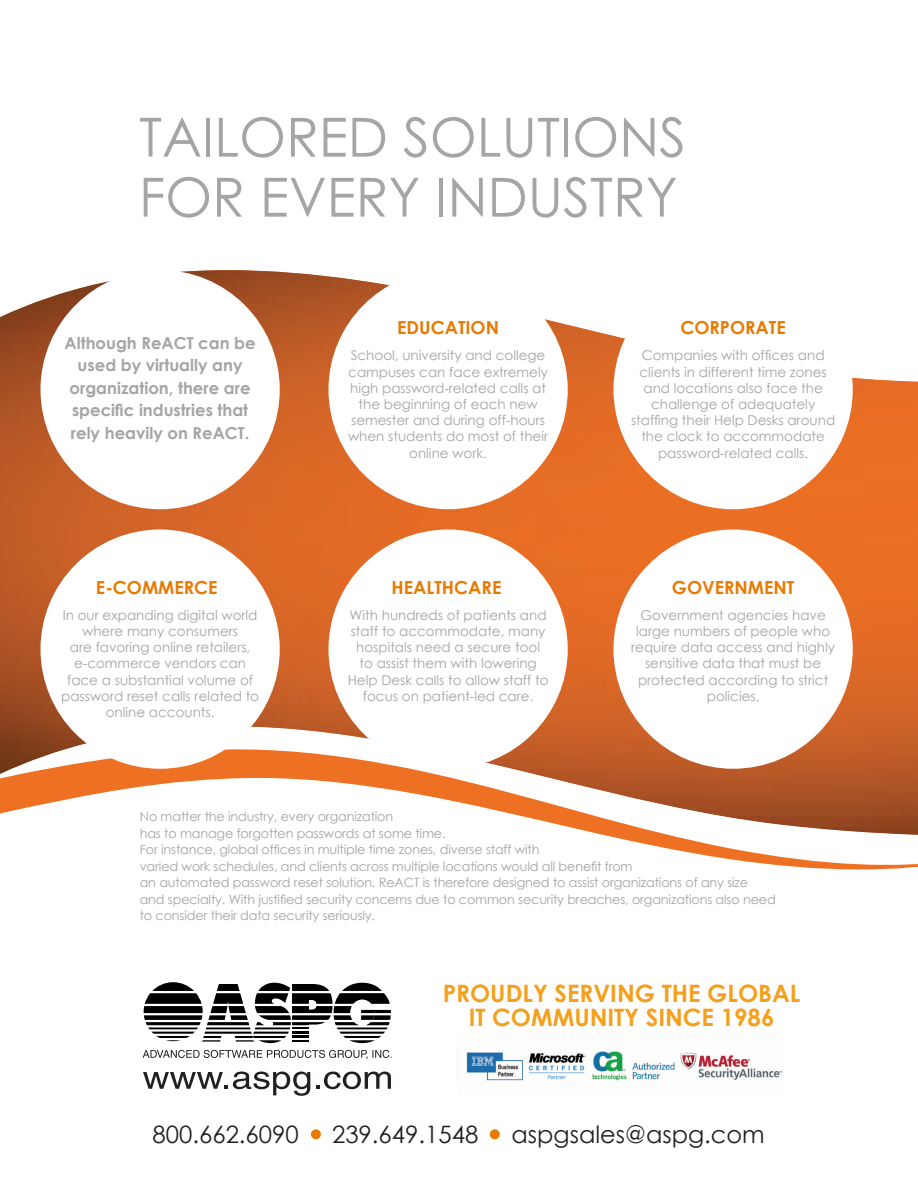
<style>
.page{position:relative;width:918px;height:1188px;background:#fff}
.page>*{position:absolute;margin:0;border:0;box-sizing:border-box;transform-origin:0 0}
.t1{font:54px/60px "Century Gothic";color:#a5a4a6}
.t2{font:700 24px/24px "Century Gothic";color:#f4a01d;text-align:center}
.t3{font:24px "Century Gothic";color:#231f20}
.t4{font:700 18px "Century Gothic";color:#e87a00}
.t5{font:700 16.5px/22.5px "Century Gothic";color:#a5a4a6;text-align:center}
.t6{font:13.5px/16.2px "Century Gothic";color:#a5a4a6;text-align:center}
.t7{font:12.75px/16.5px "Century Gothic";letter-spacing:-.01em;color:#a5a3a5}
</style>
<div class="page">
<img style="left:0;top:270px;width:918px;height:478px">
<svg style="left:0;top:748px;width:918px;height:122px"></svg>
<img style="left:466px;top:1051px;width:317px;height:30px">
<svg style="left:143px;top:1050px;width:249px;height:9px"></svg>
<svg style="left:144px;top:982px;width:247px;height:61px"></svg>
<svg style="left:143px;top:1072px;width:167px;height:24px"></svg>
<svg style="left:316px;top:1072px;width:75px;height:17px"></svg>
<div style="left:311px;top:1129px;width:10px;height:10px;background:#e87a00;border-radius:50%"></div>
<div style="left:490px;top:1129px;width:10px;height:10px;background:#e87a00;border-radius:50%"></div>
<div style="left:40px;top:270px;width:240px;height:239px;background:#fff;border-radius:50%"></div>
<div style="left:40px;top:530px;width:240px;height:239px;background:#fff;border-radius:50%"></div>
<div style="left:328px;top:270px;width:240px;height:239px;background:#fff;border-radius:50%"></div>
<div style="left:328px;top:530px;width:240px;height:239px;background:#fff;border-radius:50%"></div>
<div style="left:614px;top:270px;width:239px;height:239px;background:#fff;border-radius:50%"></div>
<div style="left:614px;top:530px;width:239px;height:239px;background:#fff;border-radius:50%"></div>
<p class="t1" style="left:139px;top:106px;width:549px">TAILORED SOLUTIONS<br>FOR EVERY INDUSTRY</p>
<p class="t5" style="left:65px;top:331px;width:193px">Although ReACT can be used by virtually any organization, there are specific industries that rely heavily on ReACT.</p>
<p class="t4" style="left:397px;top:314px;width:103px">EDUCATION</p>
<p class="t4" style="left:680px;top:314px;width:107px">CORPORATE</p>
<p class="t6" style="left:348px;top:347px;width:202px">School, university and college campuses can face extremely high password-related calls at the beginning of each new semester and during off-hours when students do most of their online work.</p>
<p class="t6" style="left:631px;top:347px;width:206px">Companies with offices and clients in different time zones and locations also face the challenge of adequately staffing their Help Desks around the clock to accommodate password-related calls.</p>
<p class="t4" style="left:96px;top:573px;width:123px">E-COMMERCE</p>
<p class="t4" style="left:392px;top:573px;width:111px">HEALTHCARE</p>
<p class="t4" style="left:672px;top:573px;width:124px">GOVERNMENT</p>
<p class="t6" style="left:61px;top:607px;width:200px">In our expanding digital world where many consumers<br>are favoring online retailers, e-commerce vendors can face a substantial volume of password reset calls related to online accounts.</p>
<p class="t6" style="left:348px;top:607px;width:202px">With hundreds of patients and staff to accommodate, many hospitals need a secure tool<br>to assist them with lowering<br>Help Desk calls to allow staff to focus on patient-led care.</p>
<p class="t6" style="left:631px;top:607px;width:205px">Government agencies have large numbers of people who require data access and highly sensitive data that must be protected according to strict policies.</p>
<p class="t7" style="left:140px;top:808px;width:638px">No matter the industry, every organization<br>has to manage forgotten passwords at some time.<br>For instance, global offices in multiple time zones, diverse staff with<br>varied work schedules, and clients across multiple locations would all benefit from<br>an automated password reset solution. ReACT is therefore designed to assist organizations of any size and specialty. With justified security concerns due to common security breaches, organizations also need to consider their data security seriously.</p>
<p class="t2" style="left:443px;top:981px;width:359px">PROUDLY SERVING THE GLOBAL<br>IT COMMUNITY SINCE 1986</p>
<p class="t3" style="left:153px;top:1118px;width:148px">800.662.6090</p>
<p class="t3" style="left:332px;top:1118px;width:148px">239.649.1548</p>
<p class="t3" style="left:512px;top:1118px;width:255px">aspgsales@aspg.com</p>
</div>
